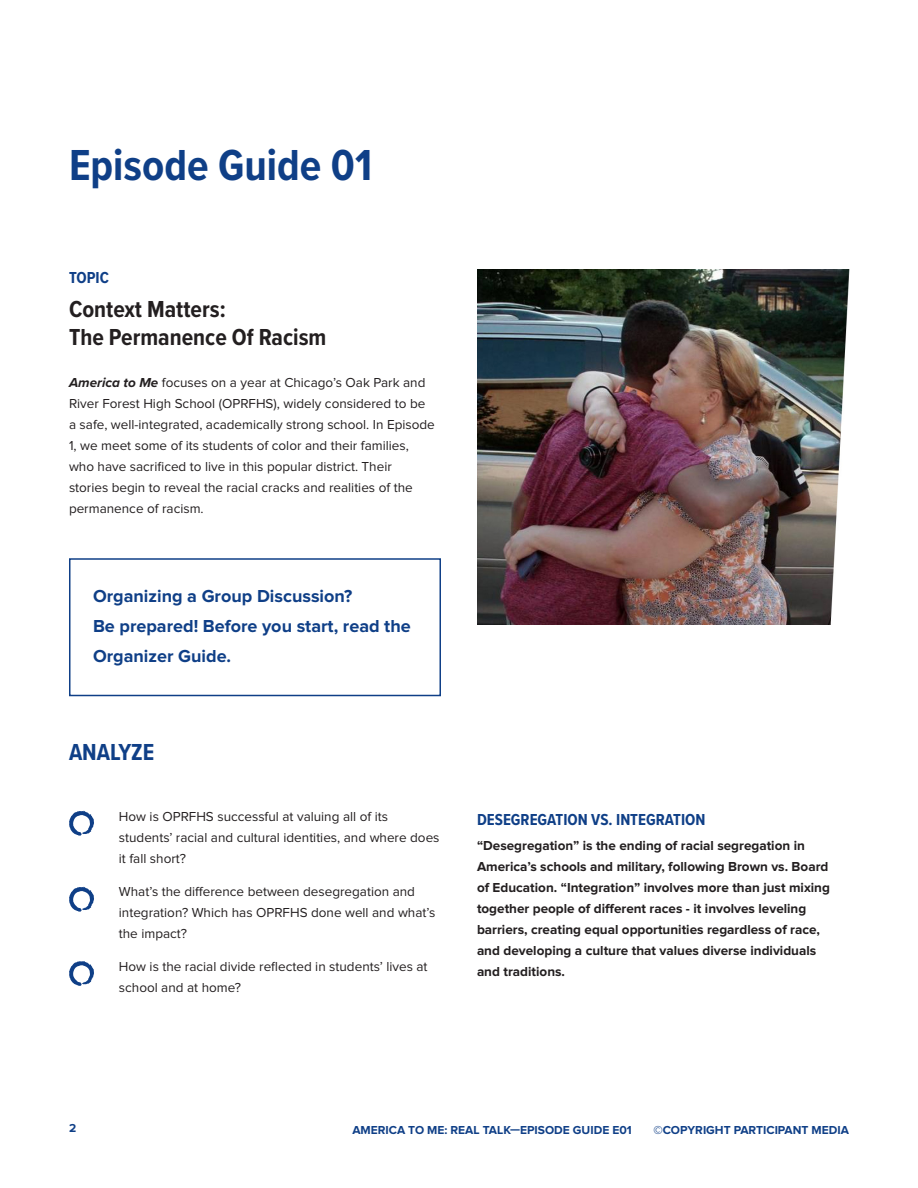
<style>
.page{position:relative;width:918px;height:1188px;background:#fff}
.page>*{position:absolute;margin:0;border:0;box-sizing:border-box;transform-origin:0 0}
.t1{font:700 45px "Proxima Nova Cond";color:#0f3f87}
.t2{font:700 24px "Proxima Nova Cond";color:#231f20}
.t3{font:700 24px "Proxima Nova Cond";color:#0f3f87}
.t4{font:700 18px/30px "Proxima Nova";color:#0f3f87}
.t5{font:700 16.5px "Proxima Nova Cond";color:#0f3f87}
.t6{font:13.5px/21px "Proxima Nova";color:#231f20}
.t7{font:700 13.5px/21px "Proxima Nova";color:#231f20}
.t8{font:700 12px "Proxima Nova";color:#0f3f87}
.s1{font-weight:700;font-style:italic}
</style>
<div class="page">
<div style="left:69px;top:558px;width:372px;height:138px;border:2px solid #0f3f87"></div>
<svg style="left:69px;top:811px;width:17px;height:25px"></svg>
<svg style="left:69px;top:887px;width:17px;height:25px"></svg>
<svg style="left:69px;top:961px;width:17px;height:25px"></svg>
<img style="left:477px;top:270px;width:372px;height:354px">
<p class="t1" style="left:69px;top:131px;width:305px">Episode Guide 01</p>
<p class="t5" style="left:69px;top:265px;width:41px">TOPIC</p>
<p class="t2" style="left:69px;top:291px;width:158px">Context Matters:</p>
<p class="t2" style="left:69px;top:320px;width:259px">The Permanence Of Racism</p>
<p class="t6" style="left:69px;top:372px;width:367px"><span class="s1">America to Me</span> focuses on a year at Chicago’s Oak Park and River Forest High School (OPRFHS), widely considered to be a safe, well-integrated, academically strong school. In Episode 1, we meet some of its students of color and their families, who have sacrificed to live in this popular district. Their<br>stories begin to reveal the racial cracks and realities of the permanence of racism.</p>
<p class="t4" style="left:93px;top:582px;width:319px">Organizing a Group Discussion?<br>Be prepared! Before you start, read the<br>Organizer Guide.</p>
<p class="t3" style="left:69px;top:735px;width:87px">ANALYZE</p>
<p class="t6" style="left:119px;top:807px;width:322px">How is OPRFHS successful at valuing all of its students’ racial and cultural identities, and where does it fall short?</p>
<p class="t6" style="left:119px;top:882px;width:318px">What’s the difference between desegregation and integration? Which has OPRFHS done well and what’s the impact?</p>
<p class="t6" style="left:119px;top:957px;width:310px">How is the racial divide reflected in students’ lives at school and at home?</p>
<p class="t5" style="left:477px;top:807px;width:230px">DESEGREGATION VS. INTEGRATION</p>
<p class="t7" style="left:477px;top:836px;width:354px">“Desegregation” is the ending of racial segregation in America’s schools and military, following Brown vs. Board of Education. “Integration” involves more than just mixing together people of different races - it involves leveling barriers, creating equal opportunities regardless of race, and developing a culture that values diverse individuals and traditions.</p>
<p class="t8" style="left:69px;top:1122px;width:9px">2</p>
<p class="t8" style="left:352px;top:1125px;width:281px">AMERICA TO ME: REAL TALK—EPISODE GUIDE E01</p>
<p class="t8" style="left:653px;top:1125px;width:197px">©COPYRIGHT PARTICIPANT MEDIA</p>
</div>
